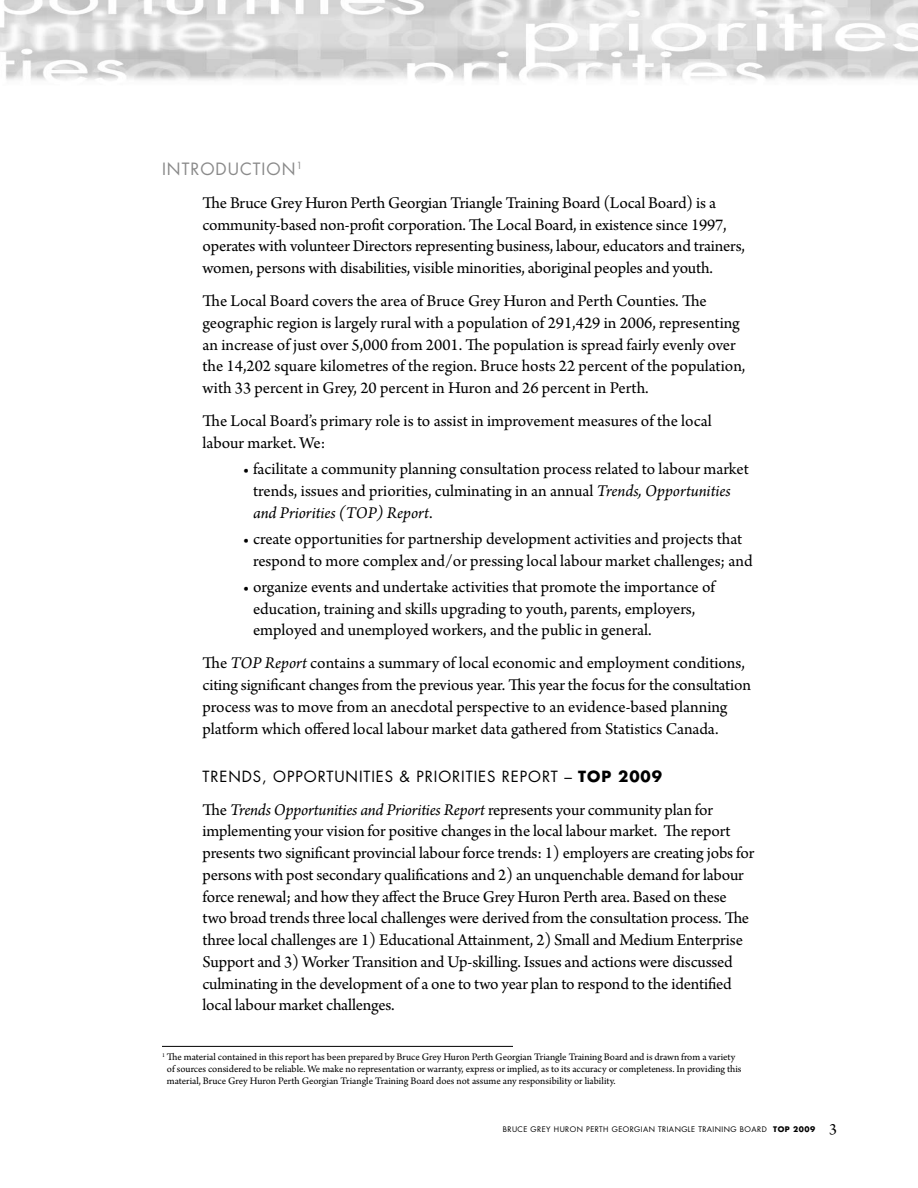
<style>
.page{position:relative;width:918px;height:1188px;background:#fff}
.page>*{position:absolute;margin:0;border:0;box-sizing:border-box;transform-origin:0 0}
.t1{font:17.25px/21.8px "Arno Pro";letter-spacing:-.01em;color:#000}
.t2{font:16.5px "Futura";letter-spacing:.06em;color:#8a8a8a}
.t3{font:15px "Futura";letter-spacing:.06em;color:#000}
.t4{font:10.5px/12px "Arno Pro";color:#000}
.t5{font:7.5px "Futura";letter-spacing:.06em;color:#000}
.s1{font-style:italic}
.s2{font-weight:700}
.s3{font-family:"Arno Pro";font-size:16.5px}
</style>
<div class="page">
<img style="left:0;top:0;width:918px;height:81px">
<hr style="left:162px;top:1046px;width:351px;height:1px;background:#000">
<p class="t2" style="left:162px;top:161px;width:142px">INTRODUCTION<sup>1</sup></p>
<p class="t1" style="left:202px;top:193px;width:544px">The Bruce Grey Huron Perth Georgian Triangle Training Board (Local Board) is a community-based non-profit corporation. The Local Board, in existence since 1997, operates with volunteer Directors representing business, labour, educators and trainers, women, persons with disabilities, visible minorities, aboriginal peoples and youth.</p>
<p class="t1" style="left:202px;top:292px;width:545px">The Local Board covers the area of Bruce Grey Huron and Perth Counties. The geographic region is largely rural with a population of 291,429 in 2006, representing an increase of just over 5,000 from 2001. The population is spread fairly evenly over the 14,202 square kilometres of the region. Bruce hosts 22 percent of the population, with 33 percent in Grey, 20 percent in Huron and 26 percent in Perth.</p>
<p class="t1" style="left:202px;top:412px;width:511px">The Local Board’s primary role is to assist in improvement measures of the local labour market. We:</p>
<p class="t1" style="left:253px;top:460px;width:497px;text-indent:-10px">• facilitate a community planning consultation process related to labour market trends, issues and priorities, culminating in an annual <span class="s1">Trends, Opportunities and Priorities (TOP) Report</span>.</p>
<p class="t1" style="left:253px;top:529px;width:501px;text-indent:-10px">• create opportunities for partnership development activities and projects that respond to more complex and/or pressing local labour market challenges; and</p>
<p class="t1" style="left:253px;top:577px;width:464px;text-indent:-10px">• organize events and undertake activities that promote the importance of education, training and skills upgrading to youth, parents, employers, employed and unemployed workers, and the public in general.</p>
<p class="t1" style="left:202px;top:654px;width:550px">The <span class="s1">TOP Report</span> contains a summary of local economic and employment conditions, citing significant changes from the previous year. This year the focus for the consultation process was to move from an anecdotal perspective to an evidence-based planning platform which offered local labour market data gathered from Statistics Canada.</p>
<p class="t3" style="left:202px;top:769px;width:461px">TRENDS, OPPORTUNITIES &amp; PRIORITIES REPORT – <span class="s2">TOP 2009</span></p>
<p class="t1" style="left:202px;top:800px;width:553px">The <span class="s1">Trends Opportunities and Priorities Report</span> represents your community plan for implementing your vision for positive changes in the local labour market. The report presents two significant provincial labour force trends: 1) employers are creating jobs for persons with post secondary qualifications and 2) an unquenchable demand for labour force renewal; and how they affect the Bruce Grey Huron Perth area. Based on these two broad trends three local challenges were derived from the consultation process. The three local challenges are 1) Educational Attainment, 2) Small and Medium Enterprise Support and 3) Worker Transition and Up-skilling. Issues and actions were discussed culminating in the development of a one to two year plan to respond to the identified local labour market challenges.</p>
<p class="t4" style="left:167px;top:1052px;width:576px;text-indent:-5px"><sup>1</sup> The material contained in this report has been prepared by Bruce Grey Huron Perth Georgian Triangle Training Board and is drawn from a variety of sources considered to be reliable. We make no representation or warranty, express or implied, as to its accuracy or completeness. In providing this material, Bruce Grey Huron Perth Georgian Triangle Training Board does not assume any responsibility or liability.</p>
<p class="t5" style="left:503px;top:1126px;width:336px">BRUCE GREY HURON PERTH GEORGIAN TRIANGLE TRAINING BOARD <span class="s2">TOP 2009</span> <span class="s3">3</span></p>
</div>
